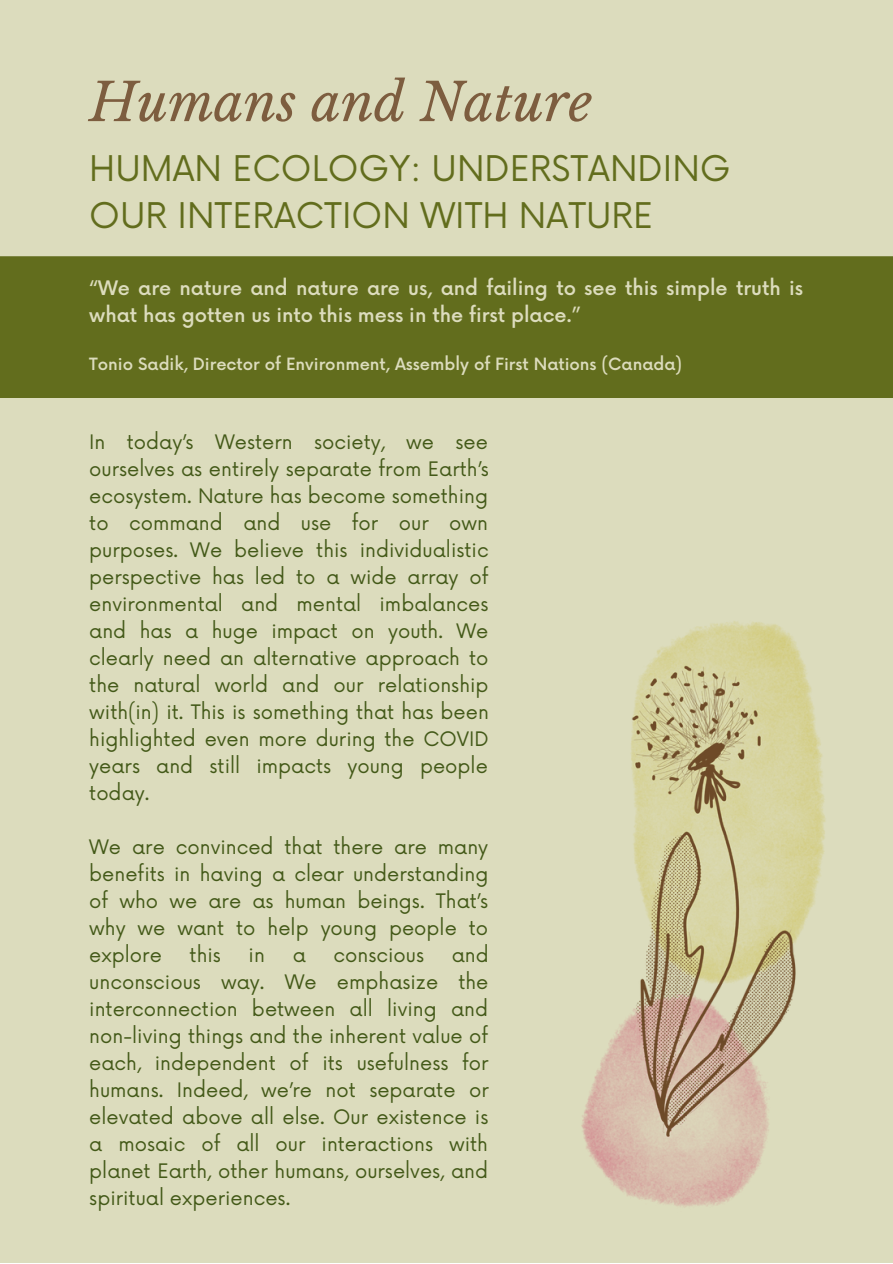
<style>
.page{position:relative;width:893px;height:1264px;background:#fff}
.page>*{position:absolute;margin:0;border:0;box-sizing:border-box;transform-origin:0 0}
.t1{font:italic 52.5px "Libre Baskerville";color:#7d5d3f}
.t2{font:34.5px/47.2px "Now";color:#626d1d}
.t3{font:19.5px/27px "Now";color:#435918;text-align:justify}
.t4{font:500 19.5px/27px "Now";color:#dcdcbd}
.t5{font:500 16.5px "Now";color:#dcdcbd}
</style>
<div class="page">
<div style="left:0;top:0;width:892px;height:1262px;background:#dcdcbd"></div>
<div style="left:0;top:256px;width:892px;height:142px;background:#626d1d"></div>
<img style="left:581px;top:621px;width:244px;height:587px">
<h1 class="t1" style="left:89px;top:70px;width:504px">Humans and Nature</h1>
<h2 class="t2" style="left:89px;top:147px;width:643px">HUMAN ECOLOGY: UNDERSTANDING<br>OUR INTERACTION WITH NATURE</h2>
<p class="t4" style="left:89px;top:275px;width:715px">“We are nature and nature are us, and failing to see this simple truth is what has gotten us into this mess in the first place.”</p>
<p class="t5" style="left:89px;top:355px;width:594px">Tonio Sadik, Director of Environment, Assembly of First Nations (Canada)</p>
<p class="t3" style="left:89px;top:430px;width:401px">In today’s Western society, we see ourselves as entirely separate from Earth’s ecosystem. Nature has become something to command and use for our own purposes. We believe this individualistic perspective has led to a wide array of environmental and mental imbalances and has a huge impact on youth. We clearly need an alternative approach to the natural world and our relationship with(in) it. This is something that has been highlighted even more during the COVID years and still impacts young people today.</p>
<p class="t3" style="left:89px;top:834px;width:400px">We are convinced that there are many benefits in having a clear understanding of who we are as human beings. That’s why we want to help young people to explore</p>
<p class="t3" style="left:89px;top:942px;width:401px;text-indent:362px">and unconscious way. We emphasize the interconnection between all living and non-living things and the inherent value of each, independent of its usefulness for humans. Indeed, we’re not separate or elevated above all else. Our existence is a mosaic of all our interactions with planet Earth, other humans, ourselves, and spiritual experiences.</p>
<p class="t3" style="left:189px;top:942px;width:33px">this</p>
<p class="t3" style="left:249px;top:942px;width:18px">in</p>
<p class="t3" style="left:293px;top:942px;width:15px">a</p>
<p class="t3" style="left:333px;top:942px;width:92px">conscious</p>
</div>
